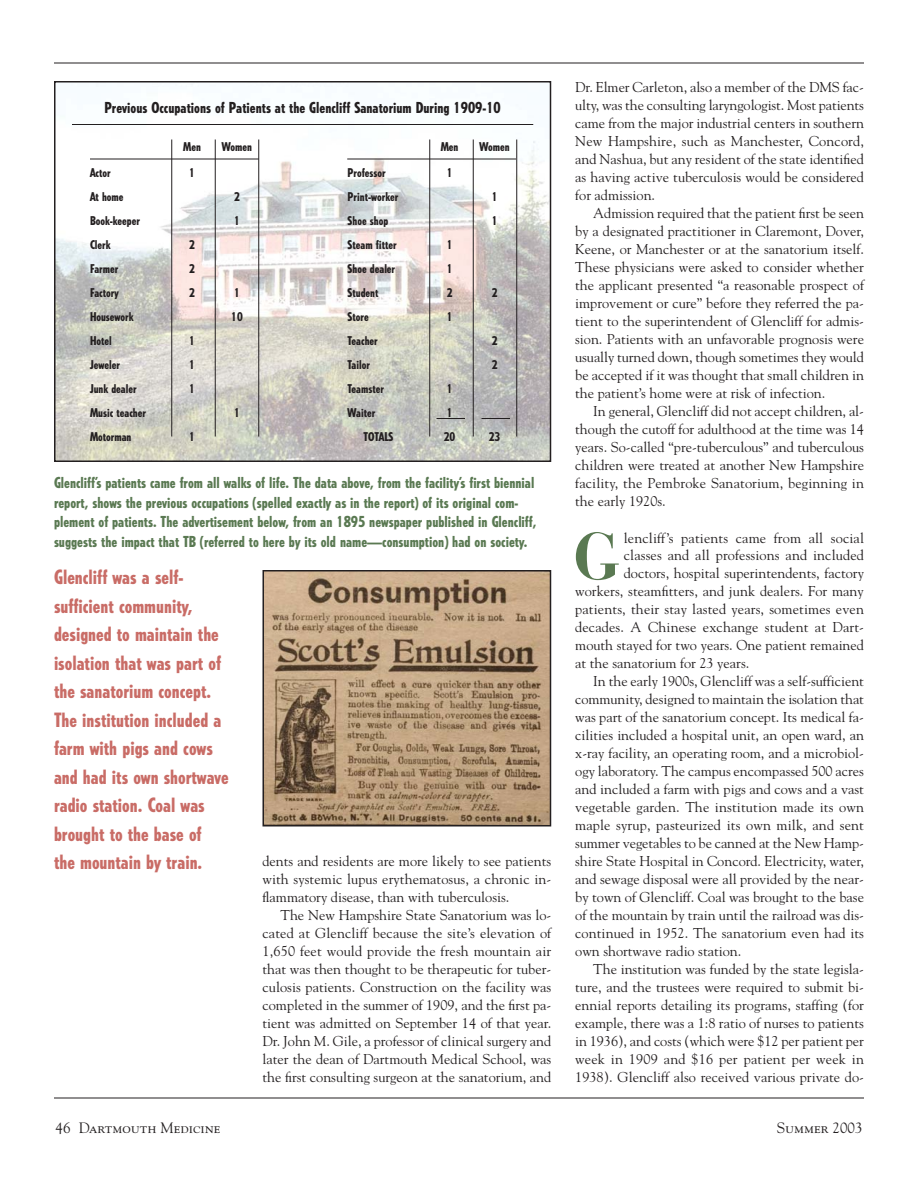
<style>
.page{position:relative;width:918px;height:1188px;background:#fff}
.page>*{position:absolute;margin:0;border:0;box-sizing:border-box;transform-origin:0 0}
.t1{font:700 65.4px "Bauer Bodoni";color:#5a7952}
.t2{font:800 condensed 19.5px/28.5px "Tempo";color:#c96c66}
.t3{font:800 condensed 15px/19.5px "Tempo";color:#5a7952}
.t4{font:800 condensed 15px "Tempo";color:#231f20}
.t5{font:15px "Goudy SC";color:#231f20}
.t6{font:14.25px/18px "Goudy";color:#231f20;text-align:justify}
.t7{font:800 condensed 12px "Tempo";color:#231f20}
.s1{font-family:"Goudy"}
</style>
<div class="page">
<img style="left:57px;top:84px;width:491px;height:375px">
<div style="left:54px;top:81px;width:497px;height:381px;border:2px solid #231f20"></div>
<hr style="left:54px;top:1098px;width:810px;height:1px;background:#231f20">
<hr style="left:54px;top:63px;width:810px;height:1px;background:#231f20">
<img style="left:265px;top:573px;width:283px;height:250px">
<div style="left:262px;top:570px;width:289px;height:256px;border:2px solid #231f20"></div>
<hr style="left:72px;top:124px;width:461px;height:1px;background:#231f20">
<hr style="left:215px;top:140px;width:1px;height:296px;background:#231f20">
<hr style="left:171px;top:140px;width:1px;height:296px;background:#231f20">
<hr style="left:258px;top:140px;width:1px;height:296px;background:#231f20">
<hr style="left:473px;top:140px;width:1px;height:296px;background:#231f20">
<hr style="left:429px;top:140px;width:1px;height:296px;background:#231f20">
<hr style="left:516px;top:140px;width:1px;height:296px;background:#231f20">
<hr style="left:90px;top:159px;width:169px;height:1px;background:#231f20">
<hr style="left:347px;top:159px;width:169px;height:1px;background:#231f20">
<svg style="left:482px;top:418px;width:28px;height:1px"></svg>
<svg style="left:436px;top:418px;width:29px;height:1px"></svg>
<p class="t4" style="left:104px;top:102px;width:398px">Previous Occupations of Patients at the Glencliff Sanatorium During 1909-10</p>
<p class="t7" style="left:183px;top:142px;width:19px">Men</p>
<p class="t7" style="left:222px;top:142px;width:32px">Women</p>
<p class="t7" style="left:441px;top:142px;width:19px">Men</p>
<p class="t7" style="left:480px;top:142px;width:32px">Women</p>
<p class="t7" style="left:90px;top:168px;width:22px">Actor</p>
<p class="t7" style="left:189px;top:168px;width:7px">1</p>
<p class="t7" style="left:90px;top:192px;width:35px">At home</p>
<p class="t7" style="left:234px;top:192px;width:7px">2</p>
<p class="t7" style="left:90px;top:216px;width:51px">Book-keeper</p>
<p class="t7" style="left:234px;top:216px;width:7px">1</p>
<p class="t7" style="left:90px;top:240px;width:22px">Clerk</p>
<p class="t7" style="left:189px;top:240px;width:7px">2</p>
<p class="t7" style="left:90px;top:264px;width:30px">Farmer</p>
<p class="t7" style="left:189px;top:264px;width:7px">2</p>
<p class="t7" style="left:90px;top:288px;width:30px">Factory</p>
<p class="t7" style="left:189px;top:288px;width:7px">2</p>
<p class="t7" style="left:234px;top:288px;width:7px">1</p>
<p class="t7" style="left:90px;top:312px;width:45px">Housework</p>
<p class="t7" style="left:231px;top:312px;width:13px">10</p>
<p class="t7" style="left:90px;top:336px;width:23px">Hotel</p>
<p class="t7" style="left:189px;top:336px;width:7px">1</p>
<p class="t7" style="left:90px;top:360px;width:31px">Jeweler</p>
<p class="t7" style="left:189px;top:360px;width:7px">1</p>
<p class="t7" style="left:90px;top:384px;width:48px">Junk dealer</p>
<p class="t7" style="left:189px;top:384px;width:7px">1</p>
<p class="t7" style="left:90px;top:408px;width:58px">Music teacher</p>
<p class="t7" style="left:234px;top:408px;width:7px">1</p>
<p class="t7" style="left:90px;top:432px;width:43px">Motorman</p>
<p class="t7" style="left:189px;top:432px;width:7px">1</p>
<p class="t7" style="left:348px;top:168px;width:40px">Professor</p>
<p class="t7" style="left:447px;top:168px;width:7px">1</p>
<p class="t7" style="left:348px;top:192px;width:52px">Print-worker</p>
<p class="t7" style="left:492px;top:192px;width:7px">1</p>
<p class="t7" style="left:348px;top:216px;width:42px">Shoe shop</p>
<p class="t7" style="left:492px;top:216px;width:7px">1</p>
<p class="t7" style="left:348px;top:240px;width:50px">Steam fitter</p>
<p class="t7" style="left:447px;top:240px;width:7px">1</p>
<p class="t7" style="left:348px;top:264px;width:49px">Shoe dealer</p>
<p class="t7" style="left:447px;top:264px;width:7px">1</p>
<p class="t7" style="left:348px;top:288px;width:32px">Student</p>
<p class="t7" style="left:447px;top:288px;width:7px">2</p>
<p class="t7" style="left:492px;top:288px;width:7px">2</p>
<p class="t7" style="left:348px;top:312px;width:23px">Store</p>
<p class="t7" style="left:447px;top:312px;width:7px">1</p>
<p class="t7" style="left:348px;top:336px;width:32px">Teacher</p>
<p class="t7" style="left:492px;top:336px;width:7px">2</p>
<p class="t7" style="left:348px;top:360px;width:24px">Tailor</p>
<p class="t7" style="left:492px;top:360px;width:7px">2</p>
<p class="t7" style="left:348px;top:384px;width:38px">Teamster</p>
<p class="t7" style="left:447px;top:384px;width:7px">1</p>
<p class="t7" style="left:348px;top:408px;width:29px">Waiter</p>
<p class="t7" style="left:447px;top:408px;width:7px">1</p>
<p class="t7" style="left:364px;top:432px;width:31px">TOTALS</p>
<p class="t7" style="left:444px;top:432px;width:13px">20</p>
<p class="t7" style="left:489px;top:432px;width:13px">23</p>
<p class="t3" style="left:54px;top:474px;width:484px">Glencliff’s patients came from all walks of life. The data above, from the facility’s first biennial report, shows the previous occupations (spelled exactly as in the report) of its original com&shy;plement of patients. The advertisement below, from an 1895 newspaper published in Glencliff, suggests the impact that TB (referred to here by its old name—consumption) had on society.</p>
<p class="t2" style="left:54px;top:565px;width:176px">Glencliff was a self&shy;sufficient community, designed to maintain the isolation that was part of the sanatorium concept.<br>The institution included a farm with pigs and cows and had its own shortwave radio station. Coal was brought to the base of<br>the mountain by train.</p>
<p class="t6" style="left:262px;top:853px;width:290px">dents and residents are more likely to see patients with systemic lupus erythematosus, a chronic in&shy;flammatory disease, than with tuberculosis.</p>
<p class="t6" style="left:262px;top:907px;width:290px;text-indent:18px">The New Hampshire State Sanatorium was lo&shy;cated at Glencliff because the site’s elevation of 1,650 feet would provide the fresh mountain air that was then thought to be therapeutic for tuber&shy;culosis patients. Construction on the facility was completed in the summer of 1909, and the first pa&shy;tient was admitted on September 14 of that year.<br>Dr. John M. Gile, a professor of clinical surgery and later the dean of Dartmouth Medical School, was the first consulting surgeon at the sanatorium, and</p>
<p class="t6" style="left:575px;top:79px;width:290px">Dr. Elmer Carleton, also a member of the DMS fac&shy;ulty, was the consulting laryngologist. Most patients came from the major industrial centers in southern New Hampshire, such as Manchester, Concord, and Nashua, but any resident of the state identified as having active tuberculosis would be considered for admission.</p>
<p class="t6" style="left:575px;top:205px;width:290px;text-indent:18px">Admission required that the patient first be seen by a designated practitioner in Claremont, Dover, Keene, or Manchester or at the sanatorium itself.<br>These physicians were asked to consider whether the applicant presented “a reasonable prospect of improvement or cure” before they referred the pa&shy;tient to the superintendent of Glencliff for admis&shy;sion. Patients with an unfavorable prognosis were usually turned down, though sometimes they would be accepted if it was thought that small children in the patient’s home were at risk of infection.</p>
<p class="t6" style="left:575px;top:403px;width:290px;text-indent:18px">In general, Glencliff did not accept children, al&shy;though the cutoff for adulthood at the time was 14 years. So-called “pre-tuberculous” and tuberculous children were treated at another New Hampshire facility, the Pembroke Sanatorium, beginning in the early 1920s.</p>
<h1 class="t1" style="left:573px;top:531px;width:49px">G</h1>
<p class="t6" style="left:624px;top:531px;width:242px;line-height:16.5px">lencliff’s patients came from all social classes and all professions and included</p>
<p class="t6" style="left:575px;top:565px;width:290px;text-indent:49px">doctors, hospital superintendents, factory workers, steamfitters, and junk dealers. For many patients, their stay lasted years, sometimes even decades. A Chinese exchange student at Dart&shy;mouth stayed for two years. One patient remained at the sanatorium for 23 years.</p>
<p class="t6" style="left:575px;top:673px;width:290px;text-indent:18px">In the early 1900s, Glencliff was a self-sufficient community, designed to maintain the isolation that was part of the sanatorium concept. Its medical fa&shy;cilities included a hospital unit, an open ward, an x-ray facility, an operating room, and a microbiol&shy;ogy laboratory. The campus encompassed 500 acres and included a farm with pigs and cows and a vast vegetable garden. The institution made its own maple syrup, pasteurized its own milk, and sent summer vegetables to be canned at the New Hamp&shy;shire State Hospital in Concord. Electricity, water, and sewage disposal were all provided by the near&shy;by town of Glencliff. Coal was brought to the base of the mountain by train until the railroad was dis&shy;continued in 1952. The sanatorium even had its own shortwave radio station.</p>
<p class="t6" style="left:575px;top:961px;width:290px;text-indent:18px">The institution was funded by the state legisla&shy;ture, and the trustees were required to submit bi&shy;ennial reports detailing its programs, staffing (for example, there was a 1:8 ratio of nurses to patients in 1936), and costs (which were $12 per patient per week in 1909 and $16 per patient per week in 1938). Glencliff also received various private do-</p>
<p class="t5" style="left:56px;top:1122px;width:167px"><span class="s1">46</span> Dartmouth Medicine</p>
<p class="t5" style="left:777px;top:1122px;width:87px">Summer <span class="s1">2003</span></p>
</div>
